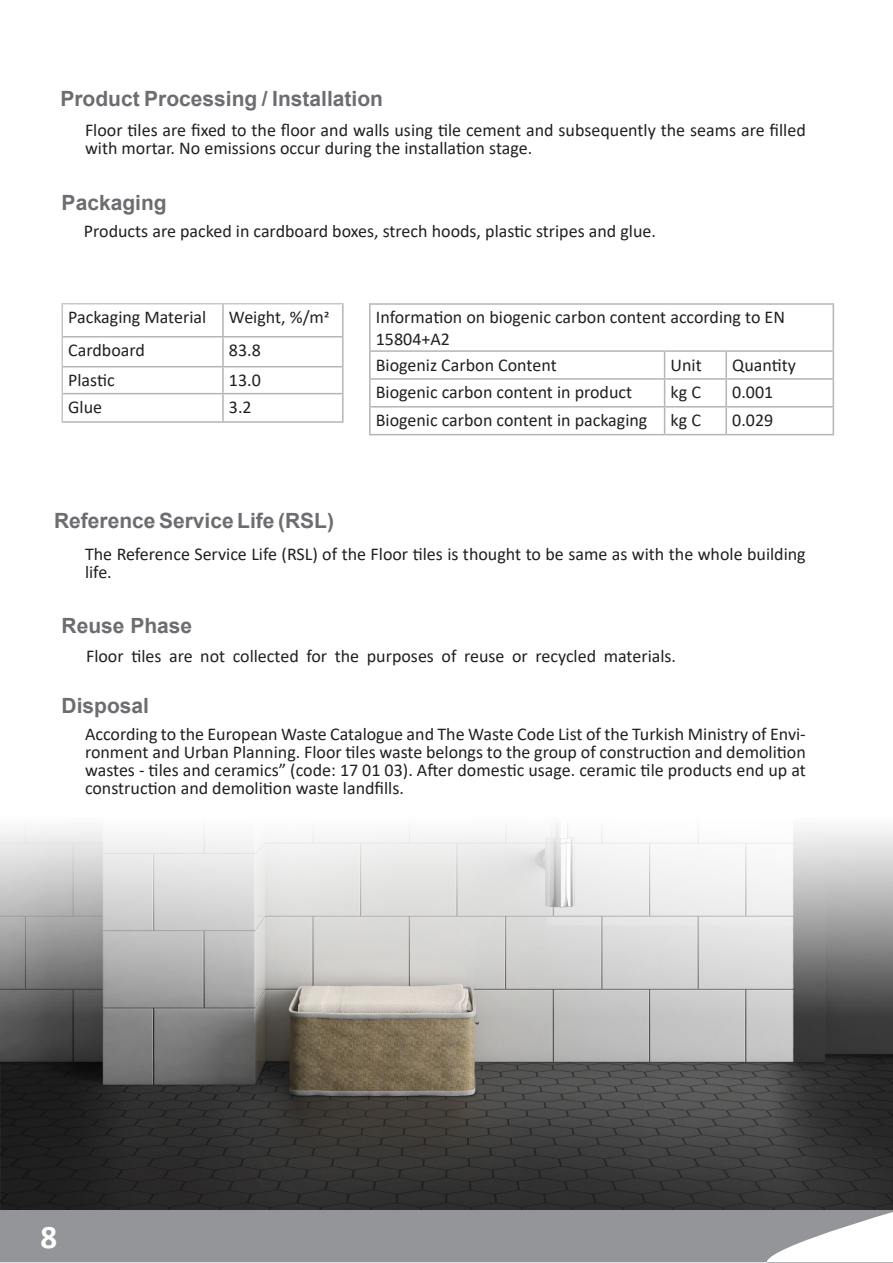
<style>
.page{position:relative;width:893px;height:1263px;background:#fff}
.page>*{position:absolute;margin:0;border:0;box-sizing:border-box;transform-origin:0 0}
.t1{font:700 33px "Calibri";color:#fff}
.t2{font:700 21px "Arial";color:#6c6d70}
.t3{font:18px/18px "Calibri";color:#231f20}
</style>
<div class="page">
<svg style="left:0;top:1210px;width:893px;height:53px;background:#9c9ea1"></svg>
<img style="left:0;top:824px;width:893px;height:386px">
<hr style="left:62px;top:303px;width:161px;height:1px;background:#b3b5b6">
<hr style="left:62px;top:304px;width:1px;height:33px;background:#b3b5b6">
<hr style="left:223px;top:303px;width:121px;height:1px;background:#b3b5b6">
<hr style="left:62px;top:337px;width:1px;height:30px;background:#b3b5b6">
<svg style="left:62px;top:367px;width:1px;height:54px"></svg>
<hr style="left:222px;top:304px;width:2px;height:32px;background:#b3b5b6">
<hr style="left:342px;top:304px;width:2px;height:32px;background:#b3b5b6">
<hr style="left:63px;top:336px;width:160px;height:1px;background:#b3b5b6">
<hr style="left:223px;top:336px;width:121px;height:1px;background:#b3b5b6">
<hr style="left:222px;top:337px;width:2px;height:29px;background:#b3b5b6">
<hr style="left:342px;top:337px;width:2px;height:29px;background:#b3b5b6">
<hr style="left:63px;top:366px;width:160px;height:1px;background:#b3b5b6">
<hr style="left:223px;top:366px;width:121px;height:1px;background:#b3b5b6">
<hr style="left:222px;top:367px;width:2px;height:26px;background:#b3b5b6">
<hr style="left:342px;top:367px;width:2px;height:26px;background:#b3b5b6">
<hr style="left:63px;top:393px;width:160px;height:1px;background:#b3b5b6">
<hr style="left:223px;top:393px;width:121px;height:1px;background:#b3b5b6">
<hr style="left:222px;top:394px;width:2px;height:27px;background:#b3b5b6">
<hr style="left:342px;top:394px;width:2px;height:27px;background:#b3b5b6">
<hr style="left:62px;top:421px;width:161px;height:2px;background:#b3b5b6">
<hr style="left:223px;top:421px;width:121px;height:2px;background:#b3b5b6">
<hr style="left:369px;top:303px;width:296px;height:2px;background:#b3b5b6">
<hr style="left:369px;top:305px;width:2px;height:45px;background:#b3b5b6">
<hr style="left:665px;top:303px;width:61px;height:2px;background:#b3b5b6">
<hr style="left:726px;top:303px;width:108px;height:2px;background:#b3b5b6">
<hr style="left:833px;top:305px;width:1px;height:45px;background:#b3b5b6">
<hr style="left:369px;top:350px;width:296px;height:2px;background:#b3b5b6">
<hr style="left:369px;top:352px;width:2px;height:26px;background:#b3b5b6">
<hr style="left:665px;top:350px;width:61px;height:2px;background:#b3b5b6">
<hr style="left:726px;top:350px;width:108px;height:2px;background:#b3b5b6">
<hr style="left:725px;top:352px;width:2px;height:26px;background:#b3b5b6">
<hr style="left:369px;top:378px;width:296px;height:2px;background:#b3b5b6">
<hr style="left:369px;top:380px;width:2px;height:26px;background:#b3b5b6">
<hr style="left:665px;top:378px;width:61px;height:2px;background:#b3b5b6">
<hr style="left:726px;top:378px;width:108px;height:2px;background:#b3b5b6">
<hr style="left:725px;top:380px;width:2px;height:26px;background:#b3b5b6">
<hr style="left:369px;top:406px;width:296px;height:1px;background:#b3b5b6">
<hr style="left:369px;top:407px;width:2px;height:27px;background:#b3b5b6">
<hr style="left:665px;top:406px;width:61px;height:1px;background:#b3b5b6">
<svg style="left:664px;top:352px;width:1px;height:82px"></svg>
<hr style="left:726px;top:406px;width:108px;height:1px;background:#b3b5b6">
<hr style="left:725px;top:407px;width:2px;height:27px;background:#b3b5b6">
<svg style="left:833px;top:352px;width:1px;height:82px"></svg>
<hr style="left:369px;top:434px;width:296px;height:1px;background:#b3b5b6">
<hr style="left:665px;top:434px;width:61px;height:1px;background:#b3b5b6">
<hr style="left:726px;top:434px;width:108px;height:1px;background:#b3b5b6">
<p class="t2" style="left:60px;top:84px;width:324px">Product Processing / Installation</p>
<p class="t3" style="left:85px;top:121px;width:722px">Floor tiles are fixed to the floor and walls using tile cement and subsequently the seams are filled with mortar. No emissions occur during the installation stage.</p>
<p class="t2" style="left:62px;top:188px;width:107px">Packaging</p>
<p class="t3" style="left:84px;top:222px;width:573px">Products are packed in cardboard boxes, strech hoods, plastic stripes and glue.</p>
<p class="t3" style="left:68px;top:308px;width:140px">Packaging Material</p>
<p class="t3" style="left:229px;top:308px;width:102px">Weight, %/m2</p>
<p class="t3" style="left:68px;top:341px;width:78px">Cardboard</p>
<p class="t3" style="left:229px;top:341px;width:33px">83.8</p>
<p class="t3" style="left:68px;top:371px;width:48px">Plastic</p>
<p class="t3" style="left:229px;top:371px;width:33px">13.0</p>
<p class="t3" style="left:68px;top:398px;width:35px">Glue</p>
<p class="t3" style="left:229px;top:398px;width:24px">3.2</p>
<p class="t3" style="left:376px;top:306px;width:411px;line-height:21.6px">Information on biogenic carbon content according to EN<br>15804+A2</p>
<p class="t3" style="left:376px;top:355px;width:182px">Biogeniz Carbon Content</p>
<p class="t3" style="left:671px;top:355px;width:33px">Unit</p>
<p class="t3" style="left:732px;top:355px;width:65px">Quantity</p>
<p class="t3" style="left:376px;top:383px;width:258px">Biogenic carbon content in product</p>
<p class="t3" style="left:671px;top:383px;width:32px">kg C</p>
<p class="t3" style="left:732px;top:383px;width:43px">0.001</p>
<p class="t3" style="left:376px;top:411px;width:273px">Biogenic carbon content in packaging</p>
<p class="t3" style="left:671px;top:411px;width:32px">kg C</p>
<p class="t3" style="left:732px;top:411px;width:43px">0.029</p>
<p class="t2" style="left:54px;top:505px;width:282px">Reference Service Life (RSL)</p>
<p class="t3" style="left:85px;top:544px;width:722px">The Reference Service Life (RSL) of the Floor tiles is thought to be same as with the whole building life.</p>
<p class="t2" style="left:62px;top:611px;width:132px">Reuse Phase</p>
<p class="t3" style="left:86px;top:647px;width:591px">Floor tiles are not collected for the purposes of reuse or recycled materials.</p>
<p class="t2" style="left:62px;top:690px;width:89px">Disposal</p>
<p class="t3" style="left:85px;top:725px;width:722px;text-align:justify">According to the European Waste Catalogue and The Waste Code List of the Turkish Ministry of Envi&shy;ronment and Urban Planning. Floor tiles waste belongs to the group of construction and demolition wastes - tiles and ceramics” (code: 17 01 03). After domestic usage. ceramic tile products end up at construction and demolition waste landfills.</p>
<p class="t1" style="left:40px;top:1213px;width:18px">8</p>
</div>
